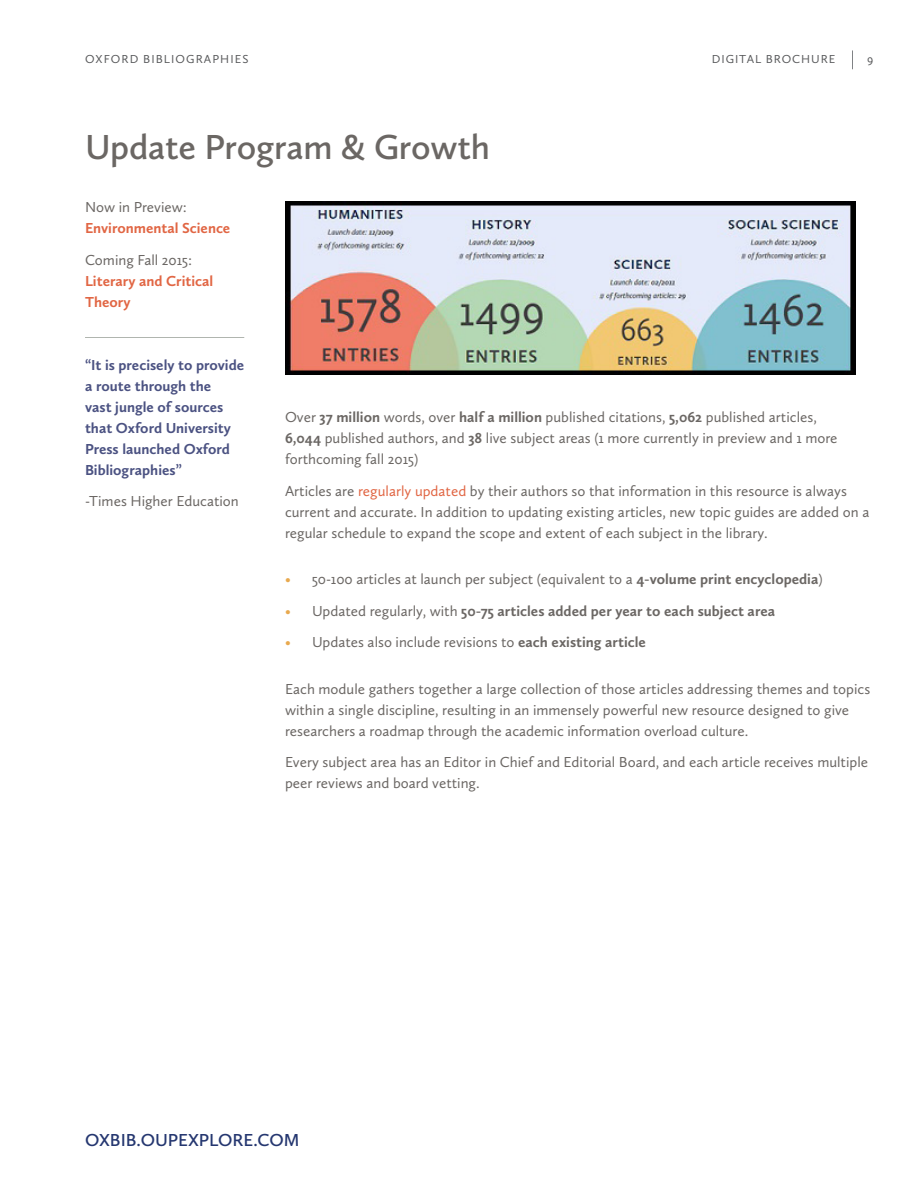
<style>
.page{position:relative;width:918px;height:1188px;background:#fff}
.page>*{position:absolute;margin:0;border:0;box-sizing:border-box;transform-origin:0 0}
.t1{font:600 36px "Calluna Sans";letter-spacing:-.005em;color:#6b6764}
.t2{font:600 18px "Calluna Sans";color:#253770}
.t3{font:15px/21px "Calluna Sans";color:#6b6764}
.t4{font:700 15px/21px "Calluna Sans";color:#4b5282}
.t5{font:700 15px "Calluna Sans";color:#6b6764}
.t6{font:700 15px/21px "Calluna Sans";color:#e16644}
.t7{font:12px "Calluna Sans";letter-spacing:.09em;color:#58595b}
.s1{font-weight:700}
.s2{color:#e16644}
.s3{color:#e8a94e}
.s4{font-weight:400;color:#e8a94e}
.s5{font-weight:400}
</style>
<div class="page">
<svg style="left:852px;top:50px;width:1px;height:19px"></svg>
<img style="left:285px;top:201px;width:570px;height:173px">
<hr style="left:85px;top:337px;width:159px;height:1px;background:#b0b5af">
<p class="t7" style="left:85px;top:52px;width:165px">OXFORD BIBLIOGRAPHIES</p>
<p class="t7" style="left:712px;top:52px;width:125px">DIGITAL BROCHURE</p>
<p class="t7" style="left:867px;top:52px;width:8px">9</p>
<h1 class="t1" style="left:85px;top:125px;width:406px">Update Program &amp; Growth</h1>
<p class="t3" style="left:85px;top:197px;width:103px">Now in Preview:</p>
<p class="t6" style="left:85px;top:217px;width:147px">Environmental Science</p>
<p class="t3" style="left:85px;top:249px;width:109px">Coming Fall 2015:</p>
<p class="t6" style="left:85px;top:270px;width:130px">Literary and Critical<br>Theory</p>
<p class="t4" style="left:85px;top:354px;width:161px">“It is precisely to provide a route through the<br>vast jungle of sources that Oxford University<br>Press launched Oxford<br>Bibliographies”</p>
<p class="t3" style="left:85px;top:491px;width:155px">-Times Higher Education</p>
<p class="t3" style="left:285px;top:407px;width:554px">Over <span class="s1">37 million</span> words, over <span class="s1">half a million</span> published citations, <span class="s1">5,062</span> published articles,<br><span class="s1">6,044</span> published authors, and <span class="s1">38</span> live subject areas (1 more currently in preview and 1 more forthcoming fall 2015)</p>
<p class="t3" style="left:285px;top:480px;width:586px">Articles are <span class="s2">regularly updated</span> by their authors so that information in this resource is always current and accurate. In addition to updating existing articles, new topic guides are added on a regular schedule to expand the scope and extent of each subject in the library.</p>
<p class="t3" style="left:285px;top:569px;width:539px"><span class="s3">•</span> 50-100 articles at launch per subject (equivalent to a <span class="s1">4-volume print encyclopedia</span>)</p>
<p class="t5" style="left:285px;top:601px;width:492px"><span class="s4">•</span> <span class="s5">Updated regularly, with</span> 50-75 articles added per year to each subject area</p>
<p class="t3" style="left:285px;top:632px;width:362px"><span class="s3">•</span> Updates also include revisions to <span class="s1">each existing article</span></p>
<p class="t3" style="left:285px;top:678px;width:587px">Each module gathers together a large collection of those articles addressing themes and topics within a single discipline, resulting in an immensely powerful new resource designed to give researchers a roadmap through the academic information overload culture.</p>
<p class="t3" style="left:285px;top:752px;width:585px">Every subject area has an Editor in Chief and Editorial Board, and each article receives multiple peer reviews and board vetting.</p>
<p class="t2" style="left:85px;top:1129px;width:216px">OXBIB.OUPEXPLORE.COM</p>
</div>
